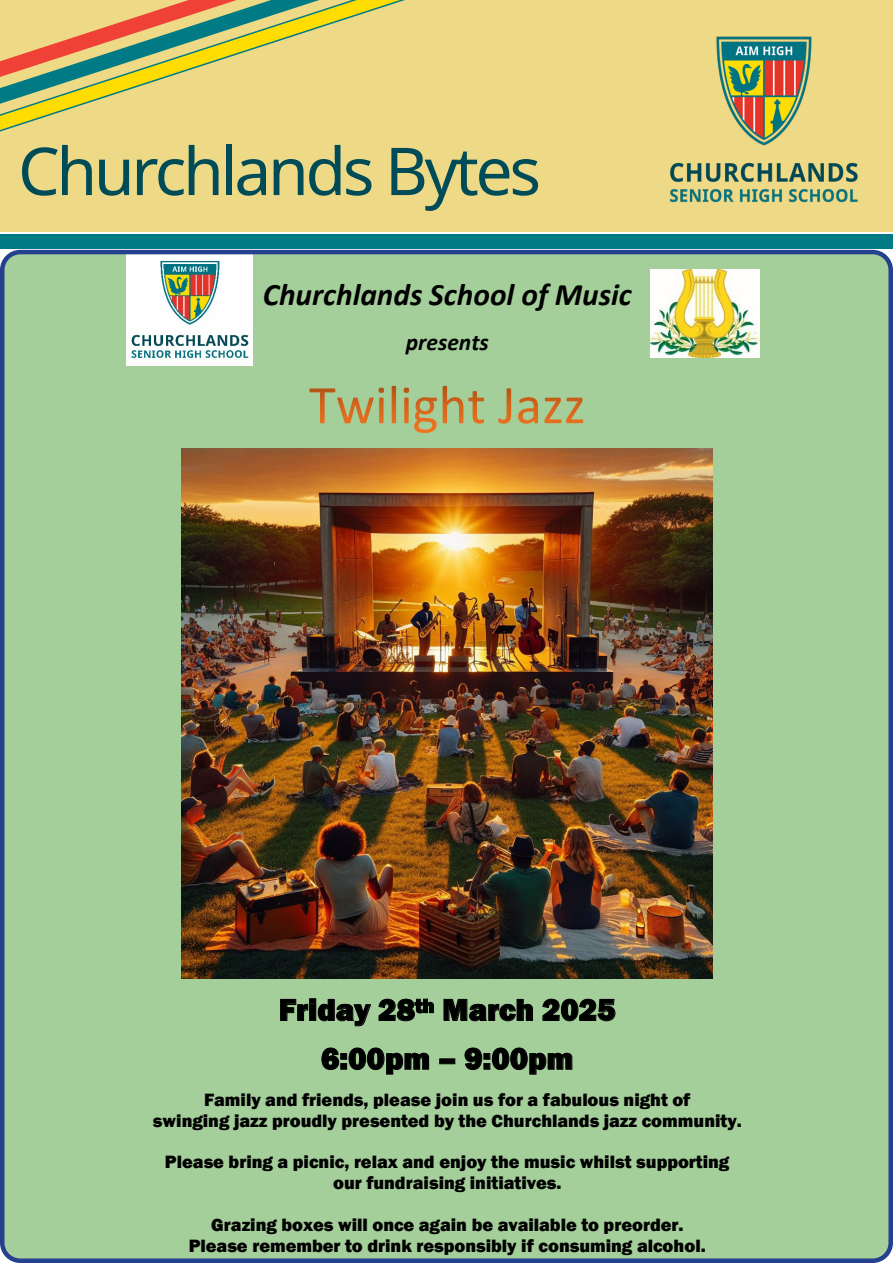
<style>
.page{position:relative;width:893px;height:1263px;background:#fff}
.page>*{position:absolute;margin:0;border:0;box-sizing:border-box;transform-origin:0 0}
.t1{font:66px "Noto Sans";letter-spacing:-.05em;color:#004b58}
.t2{font:800 31.35px/48.8px "Franklin Gothic";color:#000;text-align:center}
.t3{font:italic 700 31.35px "Calibri";color:#000}
.t4{font:italic 700 23.55px "Calibri";color:#000}
.t5{font:800 18.3px/20.9px "Franklin Gothic";color:#000;text-align:center}
</style>
<div class="page">
<div style="left:0;top:0;width:893px;height:232px;background:#edd986"></div>
<img style="left:670px;top:36px;width:188px;height:167px">
<div style="left:0;top:234px;width:893px;height:15px;background:#007b85"></div>
<svg style="left:0;top:0;width:558px;height:251px"></svg>
<div style="left:2px;top:252px;width:889px;height:1009px;background:#a4ce9a;border-radius:18px"></div>
<svg style="left:379px;top:386px;width:132px;height:38px"></svg>
<img style="left:182px;top:448px;width:530px;height:531px">
<img style="left:126px;top:255px;width:127px;height:111px">
<img style="left:650px;top:269px;width:109px;height:88px">
<div style="left:0;top:250px;width:893px;height:1013px;border:4px solid #25408f;border-radius:18px"></div>
<h1 class="t1" style="left:18px;top:126px;width:525px">Churchlands Bytes</h1>
<h2 class="t3" style="left:263px;top:272px;width:371px">Churchlands School of Music</h2>
<p class="t4" style="left:406px;top:326px;width:85px">presents</p>
<h2 class="t2" style="left:279px;top:985px;width:338px">Friday 28<sup>th</sup> March 2025<br>6:00pm – 9:00pm</h2>
<p class="t5" style="left:153px;top:1090px;width:590px">Family and friends, please join us for a fabulous night of<br>swinging jazz proudly presented by the Churchlands jazz community.</p>
<p class="t5" style="left:165px;top:1152px;width:566px">Please bring a picnic, relax and enjoy the music whilst supporting our fundraising initiatives.</p>
<p class="t5" style="left:189px;top:1214px;width:519px">Grazing boxes will once again be available to preorder.<br>Please remember to drink responsibly if consuming alcohol.</p>
</div>
